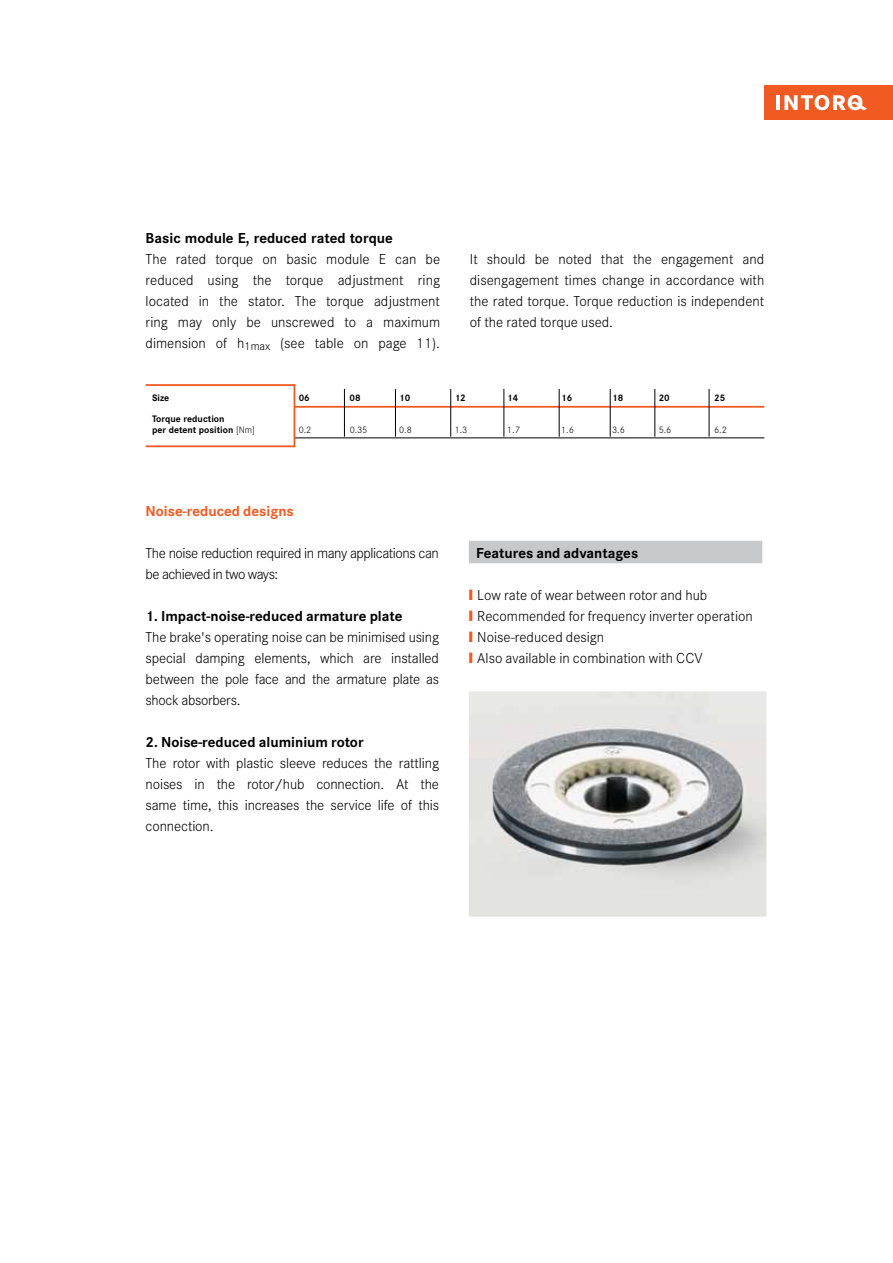
<style>
.page{position:relative;width:893px;height:1263px;background:#fff}
.page>*{position:absolute;margin:0;border:0;box-sizing:border-box;transform-origin:0 0}
.t1{font:300 15px/21px "INTORQ Cor";letter-spacing:-.005em;color:#000;text-align:justify}
.t2{font:700 15px "INTORQ Cor";color:#000}
.t3{font:300 15px/21px "INTORQ Cor";letter-spacing:-.03em;color:#000}
.t4{font:700 15px "INTORQ Cor";color:#f15a22}
.t5{font:700 9.75px/10.5px "INTORQ Cor";color:#000}
.t6{font:300 9.75px "INTORQ Cor";color:#000}
.s1{font-weight:300}
.s2{color:#f15a22}
</style>
<div class="page">
<div style="left:764px;top:85px;width:129px;height:34px;background:#f15a22"></div>
<hr style="left:776px;top:95px;width:3px;height:15px;background:#fff">
<svg style="left:784px;top:95px;width:83px;height:16px"></svg>
<hr style="left:294px;top:406px;width:470px;height:2px;background:#f15a22">
<hr style="left:294px;top:438px;width:470px;height:1px;background:#000">
<hr style="left:344px;top:389px;width:1px;height:48px;background:#000">
<hr style="left:395px;top:389px;width:1px;height:48px;background:#000">
<hr style="left:450px;top:389px;width:1px;height:48px;background:#000">
<hr style="left:504px;top:389px;width:1px;height:48px;background:#000">
<hr style="left:559px;top:389px;width:1px;height:48px;background:#000">
<hr style="left:610px;top:389px;width:1px;height:48px;background:#000">
<hr style="left:655px;top:389px;width:1px;height:48px;background:#000">
<hr style="left:709px;top:389px;width:1px;height:48px;background:#000">
<hr style="left:146px;top:384px;width:148px;height:2px;background:#f15a22">
<hr style="left:146px;top:445px;width:148px;height:2px;background:#f15a22">
<hr style="left:294px;top:384px;width:1px;height:63px;background:#f15a22">
<div style="left:469px;top:541px;width:293px;height:22px;background:#c7c8ca"></div>
<img style="left:469px;top:691px;width:297px;height:225px">
<p class="t2" style="left:146px;top:229px;width:249px">Basic module E, reduced rated torque</p>
<p class="t1" style="left:146px;top:248px;width:296px">The rated torque on basic module E can be reduced using the torque adjustment ring located in the stator. The torque adjustment ring may only be unscrewed to a maximum dimension of h<sub>1max</sub> (see table on page 11).</p>
<p class="t1" style="left:470px;top:248px;width:296px">It should be noted that the engagement and disengagement times change in accordance with the rated torque. Torque reduction is independent of the rated torque used.</p>
<p class="t5" style="left:152px;top:393px;width:19px">Size</p>
<p class="t5" style="left:299px;top:393px;width:13px">06</p>
<p class="t5" style="left:350px;top:393px;width:13px">08</p>
<p class="t5" style="left:399px;top:393px;width:13px">10</p>
<p class="t5" style="left:455px;top:393px;width:13px">12</p>
<p class="t5" style="left:507px;top:393px;width:13px">14</p>
<p class="t5" style="left:561px;top:393px;width:13px">16</p>
<p class="t5" style="left:612px;top:393px;width:13px">18</p>
<p class="t5" style="left:659px;top:393px;width:13px">20</p>
<p class="t5" style="left:714px;top:393px;width:13px">25</p>
<p class="t5" style="left:152px;top:414px;width:104px">Torque reduction<br>per detent position <span class="s1">[Nm]</span></p>
<p class="t6" style="left:299px;top:424px;width:14px">0.2</p>
<p class="t6" style="left:350px;top:424px;width:19px">0.35</p>
<p class="t6" style="left:399px;top:424px;width:14px">0.8</p>
<p class="t6" style="left:455px;top:424px;width:14px">1.3</p>
<p class="t6" style="left:507px;top:424px;width:14px">1.7</p>
<p class="t6" style="left:561px;top:424px;width:14px">1.6</p>
<p class="t6" style="left:612px;top:424px;width:14px">3.6</p>
<p class="t6" style="left:659px;top:424px;width:14px">5.6</p>
<p class="t6" style="left:714px;top:424px;width:14px">6.2</p>
<p class="t4" style="left:146px;top:502px;width:150px">Noise-reduced designs</p>
<p class="t3" style="left:146px;top:542px;width:295px">The noise reduction required in many applications can be achieved in two ways:</p>
<p class="t2" style="left:146px;top:607px;width:258px">1. Impact-noise-reduced armature plate</p>
<p class="t1" style="left:146px;top:626px;width:295px">The brake's operating noise can be minimised using special damping elements, which are installed between the pole face and the armature plate as shock absorbers.</p>
<p class="t2" style="left:146px;top:733px;width:220px">2. Noise-reduced aluminium rotor</p>
<p class="t1" style="left:146px;top:752px;width:295px">The rotor with plastic sleeve reduces the rattling noises in the rotor/hub connection. At the same time, this increases the service life of this connection.</p>
<p class="t2" style="left:476px;top:544px;width:164px">Features and advantages</p>
<p class="t1" style="left:469px;top:584px;width:286px;text-align:left"><span class="s2">❙</span> Low rate of wear between rotor and hub<br><span class="s2">❙</span> Recommended for frequency inverter operation <span class="s2">❙</span> Noise-reduced design<br><span class="s2">❙</span> Also available in combination with CCV</p>
</div>
